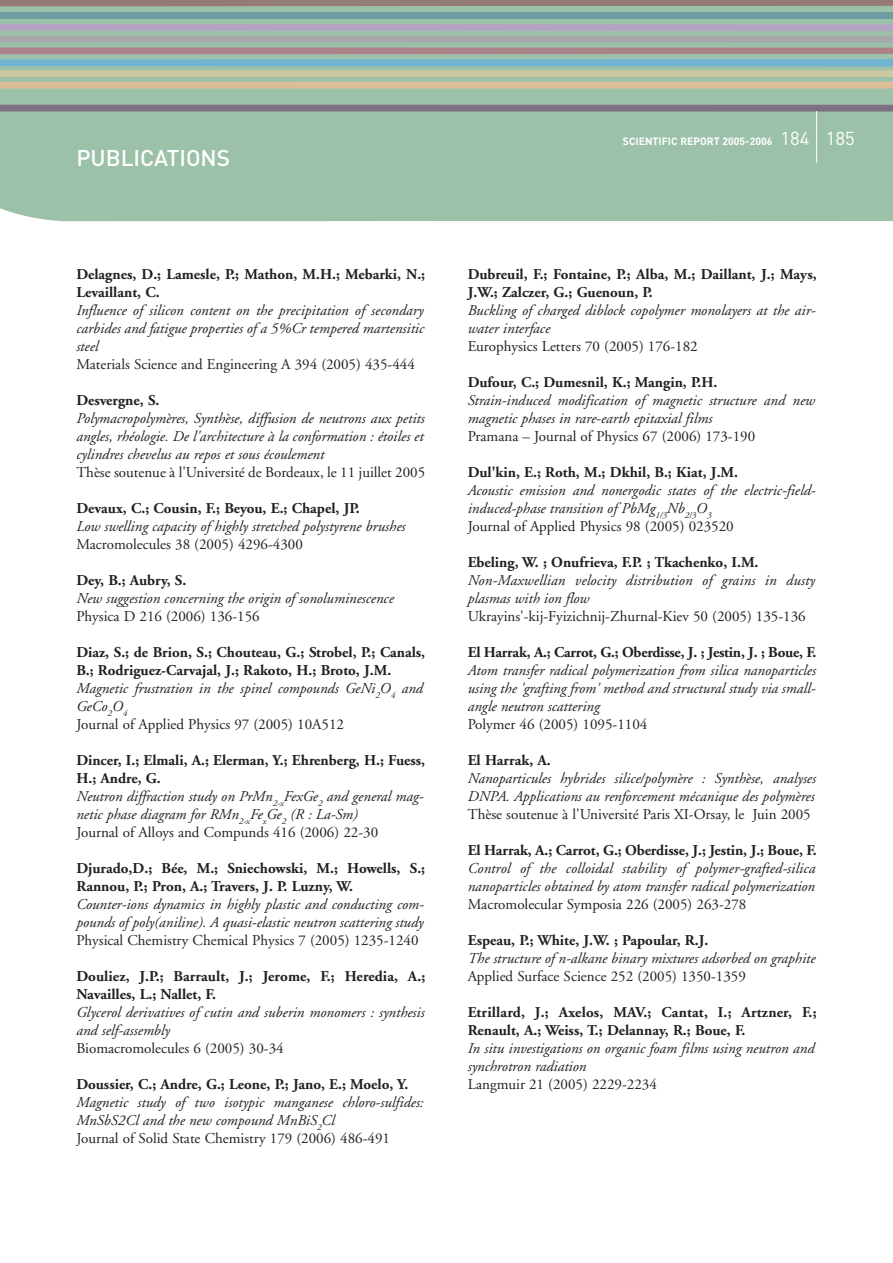
<style>
.page{position:relative;width:893px;height:1263px;background:#fff}
.page>*{position:absolute;margin:0;border:0;box-sizing:border-box;transform-origin:0 0}
.t1{font:500 22.5px "DIN";color:#fff}
.t2{font:italic 15px/18px "Adobe Garamond";color:#231f20}
.t3{font:700 15px/18px "Adobe Garamond";color:#231f20}
.t4{font:15px "Adobe Garamond";color:#231f20}
.t5{font:700 10.5px "DIN";color:#fff}
.s1{font-weight:400;font-style:italic}
.s2{font-weight:400}
.s3{font-weight:700;font-style:normal}
.s4{font-style:normal}
.s5{font-weight:400;font-size:18.6px}
</style>
<div class="page">
<div style="left:0;top:6px;width:892px;height:215px;background:#9cc1a9"></div>
<div style="left:0;top:0;width:892px;height:6px;background:#947c72"></div>
<div style="left:0;top:12px;width:892px;height:7px;background:#6d9da3"></div>
<svg style="left:0;top:24px;width:892px;height:18px;background:#a9adb3"></svg>
<svg style="left:0;top:48px;width:892px;height:64px;background:#a1b1a3"></svg>
<hr style="left:816px;top:111px;width:1px;height:52px;background:#fff">
<h1 class="t1" style="left:76px;top:150px;width:155px">PUBLICATIONS</h1>
<p class="t3" style="left:76px;top:267px;width:350px">Delagnes, D.; Lamesle, P.; Mathon, M.H.; Mebarki, N.;<br>Levaillant, C.</p>
<p class="t2" style="left:76px;top:303px;width:349px;text-align:justify">Influence of silicon content on the precipitation of secondary carbides and fatigue properties of a 5%Cr tempered martensitic steel</p>
<p class="t4" style="left:76px;top:358px;width:340px">Materials Science and Engineering A 394 (2005) 435-444</p>
<p class="t3" style="left:76px;top:393px;width:85px">Desvergne, S.</p>
<p class="t2" style="left:76px;top:411px;width:350px;text-align:justify">Polymacropolymères, Synthèse, diffusion de neutrons aux petits angles, rhéologie. De l'architecture à la conformation : étoiles et cylindres chevelus au repos et sous écoulement</p>
<p class="t4" style="left:76px;top:466px;width:350px">Thèse soutenue à l'Université de Bordeaux, le 11 juillet 2005</p>
<p class="t3" style="left:76px;top:501px;width:285px">Devaux, C.; Cousin, F.; Beyou, E.; Chapel, JP.</p>
<p class="t2" style="left:76px;top:519px;width:330px">Low swelling capacity of highly stretched polystyrene brushes</p>
<p class="t4" style="left:76px;top:538px;width:228px">Macromolecules 38 (2005) 4296-4300</p>
<p class="t3" style="left:76px;top:573px;width:112px">Dey, B.; Aubry, S.</p>
<p class="t2" style="left:76px;top:591px;width:319px">New suggestion concerning the origin of sonoluminescence</p>
<p class="t4" style="left:76px;top:610px;width:185px">Physica D 216 (2006) 136-156</p>
<p class="t3" style="left:76px;top:645px;width:350px">Diaz, S.; de Brion, S.; Chouteau, G.; Strobel, P.; Canals, B.; Rodriguez-Carvajal, J.; Rakoto, H.; Broto, J.M.<br><span class="s1">Magnetic frustration in the spinel compounds GeNi</span><sub>2</sub><span class="s1">O</span><sub>4</sub> <span class="s1">and GeCo</span><sub>2</sub><span class="s1">O</span><sub>4<br></sub><span class="s2">Journal of Applied Physics 97 (2005) 10A512</span></p>
<p class="t2" style="left:76px;top:753px;width:350px"><span class="s3">Dincer, I.; Elmali, A.; Elerman, Y.; Ehrenberg, H.; Fuess, H.; Andre, G.<br></span>Neutron diffraction study on PrMn<sub>2-x</sub>FexGe<sub>2</sub> and general mag&shy;netic phase diagram for RMn<sub>2-x</sub>Fe<sub>x</sub>Ge<sub>2</sub> (R : La-Sm)<br><span class="s4">Journal of Alloys and Compunds 416 (2006) 22-30</span></p>
<p class="t3" style="left:76px;top:861px;width:350px">Djurado,D.; Bée, M.; Sniechowski, M.; Howells, S.;<br>Rannou, P.; Pron, A.; Travers, J. P. Luzny, W.</p>
<p class="t2" style="left:76px;top:897px;width:349px">Counter-ions dynamics in highly plastic and conducting com&shy;pounds of poly(aniline). A quasi-elastic neutron scattering study</p>
<p class="t4" style="left:76px;top:934px;width:344px">Physical Chemistry Chemical Physics 7 (2005) 1235-1240</p>
<p class="t3" style="left:76px;top:969px;width:350px">Douliez, J.P.; Barrault, J.; Jerome, F.; Heredia, A.;<br>Navailles, L.; Nallet, F.</p>
<p class="t2" style="left:76px;top:1005px;width:350px">Glycerol derivatives of cutin and suberin monomers : synthesis and self-assembly</p>
<p class="t4" style="left:76px;top:1042px;width:209px">Biomacromolecules 6 (2005) 30-34</p>
<p class="t3" style="left:76px;top:1077px;width:333px">Doussier, C.; Andre, G.; Leone, P.; Jano, E.; Moelo, Y.</p>
<p class="t2" style="left:76px;top:1095px;width:349px">Magnetic study of two isotypic manganese chloro-sulfides:<br>MnSbS2Cl and the new compound MnBiS<sub>2</sub>Cl<br><span class="s4">Journal of Solid State Chemistry 179 (2006) 486-491</span></p>
<p class="t5" style="left:622px;top:138px;width:233px">SCIENTIFIC REPORT 2005-2006 <span class="s5">184 185</span></p>
<p class="t3" style="left:468px;top:267px;width:350px">Dubreuil, F.; Fontaine, P.; Alba, M.; Daillant, J.; Mays,<br>J.W.; Zalczer, G.; Guenoun, P.</p>
<p class="t2" style="left:468px;top:303px;width:349px">Buckling of charged diblock copolymer monolayers at the air&shy;water interface</p>
<p class="t4" style="left:468px;top:340px;width:231px">Europhysics Letters 70 (2005) 176-182</p>
<p class="t3" style="left:468px;top:375px;width:251px">Dufour, C.; Dumesnil, K.; Mangin, P.H.</p>
<p class="t2" style="left:468px;top:393px;width:349px">Strain-induced modification of magnetic structure and new magnetic phases in rare-earth epitaxial films</p>
<p class="t4" style="left:468px;top:430px;width:289px">Pramana – Journal of Physics 67 (2006) 173-190</p>
<p class="t3" style="left:468px;top:465px;width:272px">Dul'kin, E.; Roth, M.; Dkhil, B.; Kiat, J.M.</p>
<p class="t2" style="left:468px;top:483px;width:349px">Acoustic emission and nonergodic states of the electric-field&shy;induced-phase transition of PbMg<sub>1/3</sub>Nb<sub>2/3</sub>O<sub>3<br></sub><span class="s4">Journal of Applied Physics 98 (2005) 023520</span></p>
<p class="t3" style="left:468px;top:555px;width:292px">Ebeling, W. ; Onufrieva, F.P. ; Tkachenko, I.M.</p>
<p class="t2" style="left:468px;top:573px;width:349px">Non-Maxwellian velocity distribution of grains in dusty plasmas with ion flow</p>
<p class="t4" style="left:468px;top:610px;width:339px">Ukrayins'-kij-Fyizichnij-Zhurnal-Kiev 50 (2005) 135-136</p>
<p class="t3" style="left:468px;top:645px;width:350px">El Harrak, A.; Carrot, G.; Oberdisse, J. ; Jestin, J. ; Boue, F.</p>
<p class="t2" style="left:468px;top:663px;width:350px;text-align:justify">Atom transfer radical polymerization from silica nanoparticles using the 'grafting from' method and structural study via small&shy;angle neutron scattering</p>
<p class="t4" style="left:468px;top:718px;width:181px">Polymer 46 (2005) 1095-1104</p>
<p class="t3" style="left:468px;top:753px;width:84px">El Harrak, A.</p>
<p class="t2" style="left:468px;top:771px;width:350px">Nanoparticules hybrides silice/polymère : Synthèse, analyses<br>DNPA. Applications au renforcement mécanique des polymères</p>
<p class="t4" style="left:468px;top:808px;width:344px">Thèse soutenue à l'Université Paris XI-Orsay, le Juin 2005</p>
<p class="t3" style="left:468px;top:843px;width:350px">El Harrak, A.; Carrot, G.; Oberdisse, J.; Jestin, J.; Boue, F.</p>
<p class="t2" style="left:468px;top:861px;width:349px">Control of the colloidal stability of polymer-grafted-silica nanoparticles obtained by atom transfer radical polymerization</p>
<p class="t4" style="left:468px;top:898px;width:280px">Macromolecular Symposia 226 (2005) 263-278</p>
<p class="t3" style="left:468px;top:933px;width:242px">Espeau, P.; White, J.W. ; Papoular, R.J.</p>
<p class="t2" style="left:468px;top:951px;width:349px">The structure of n-alkane binary mixtures adsorbed on graphite</p>
<p class="t4" style="left:468px;top:970px;width:280px">Applied Surface Science 252 (2005) 1350-1359</p>
<p class="t3" style="left:468px;top:1005px;width:350px">Etrillard, J.; Axelos, MAV.; Cantat, I.; Artzner, F.;<br>Renault, A.; Weiss, T.; Delannay, R.; Boue, F.</p>
<p class="t2" style="left:468px;top:1041px;width:348px">In situ investigations on organic foam films using neutron and synchrotron radiation</p>
<p class="t4" style="left:468px;top:1078px;width:190px">Langmuir 21 (2005) 2229-2234</p>
</div>
